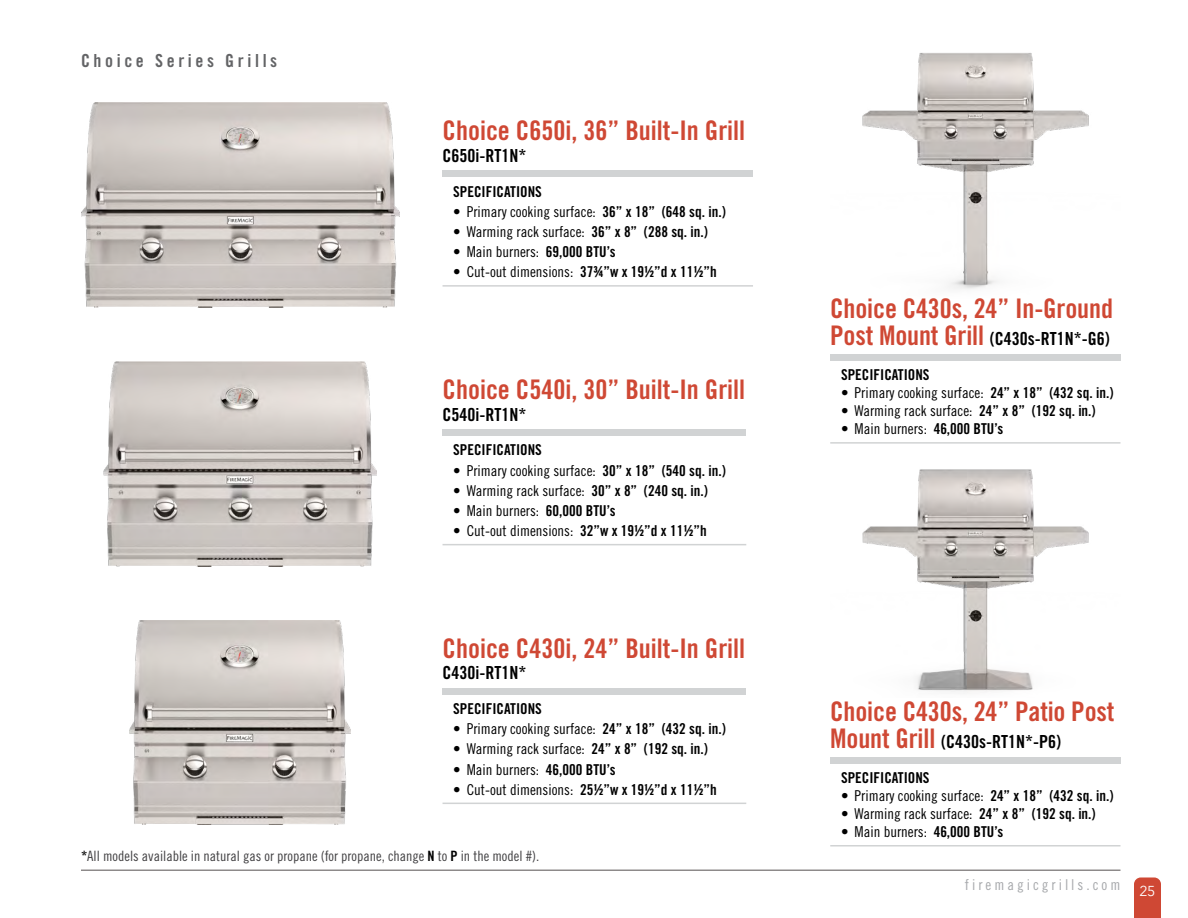
<style>
.page{position:relative;width:1188px;height:918px;background:#fff}
.page>*{position:absolute;margin:0;border:0;box-sizing:border-box;transform-origin:0 0}
.t1{font:27px "Trade Gothic LT Std Bd Cn 20";color:#cf4834}
.t2{font:18px "Trade Gothic LT Std Bd Cn 20";color:#000}
.t3{font:18px "Trade Gothic LT Std Bd Cn 20";letter-spacing:.2em;color:#636466}
.t4{font:15px "Trade Gothic LT Std Cn 18";color:#000}
.t5{font:15px "Trade Gothic LT Std Bd Cn 20";color:#000}
.t6{font:15px "Trade Gothic LT Std Cn 18";letter-spacing:.2em;color:#a7a9ac}
.t7{font:14.25px "Trade Gothic LT Std Cn 18";color:#414042}
.t8{font:14.25px "Avenir Next LT Pro";color:#fff}
.s1{font-family:"Trade Gothic LT Std Bd Cn 20"}
.s2{font-family:"Trade Gothic LT Std Bd Cn 20";color:#000}
.s3{font-size:27px;color:#cf4834}
</style>
<div class="page">
<svg style="left:1134px;top:878px;width:27px;height:40px"></svg>
<hr style="left:81px;top:870px;width:1039px;height:1px;background:#686464">
<img style="left:81px;top:103px;width:318px;height:204px">
<div style="left:443px;top:170px;width:310px;height:7px;background:#d1d3d4"></div>
<hr style="left:443px;top:285px;width:310px;height:2px;background:#d1d3d4">
<img style="left:104px;top:361px;width:272px;height:205px">
<div style="left:443px;top:429px;width:303px;height:7px;background:#d1d3d4"></div>
<hr style="left:443px;top:544px;width:303px;height:1px;background:#d1d3d4">
<img style="left:130px;top:620px;width:220px;height:205px">
<div style="left:443px;top:688px;width:303px;height:7px;background:#d1d3d4"></div>
<hr style="left:443px;top:803px;width:303px;height:1px;background:#d1d3d4">
<img style="left:862px;top:53px;width:227px;height:237px">
<div style="left:830px;top:354px;width:290px;height:7px;background:#d1d3d4"></div>
<hr style="left:830px;top:442px;width:290px;height:2px;background:#d1d3d4">
<img style="left:862px;top:469px;width:227px;height:224px">
<div style="left:830px;top:757px;width:290px;height:7px;background:#d1d3d4"></div>
<hr style="left:830px;top:845px;width:291px;height:2px;background:#d1d3d4">
<p class="t3" style="left:81px;top:50px;width:198px">Choice Series Grills</p>
<h1 class="t1" style="left:443px;top:114px;width:304px">Choice C650i, 36” Built-In Grill</h1>
<p class="t2" style="left:443px;top:144px;width:85px">C650i-RT1N*</p>
<p class="t5" style="left:453px;top:182px;width:90px">SPECIFICATIONS</p>
<p class="t4" style="left:453px;top:202px;width:274px">• Primary cooking surface: <span class="s1">36” x 18” (648 sq. in.)</span></p>
<p class="t4" style="left:453px;top:223px;width:256px">• Warming rack surface: <span class="s1">36” x 8” (288 sq. in.)</span></p>
<p class="t4" style="left:453px;top:243px;width:164px">• Main burners: <span class="s1">69,000 BTU’s</span></p>
<p class="t4" style="left:453px;top:263px;width:265px">• Cut-out dimensions: <span class="s1">37¾”w x 19½”d x 11½”h</span></p>
<h1 class="t1" style="left:443px;top:373px;width:304px">Choice C540i, 30” Built-In Grill</h1>
<p class="t2" style="left:443px;top:403px;width:85px">C540i-RT1N*</p>
<p class="t5" style="left:453px;top:441px;width:90px">SPECIFICATIONS</p>
<p class="t4" style="left:453px;top:461px;width:274px">• Primary cooking surface: <span class="s1">30” x 18” (540 sq. in.)</span></p>
<p class="t4" style="left:453px;top:481px;width:256px">• Warming rack surface: <span class="s1">30” x 8” (240 sq. in.)</span></p>
<p class="t4" style="left:453px;top:502px;width:164px">• Main burners: <span class="s1">60,000 BTU’s</span></p>
<p class="t4" style="left:453px;top:522px;width:255px">• Cut-out dimensions: <span class="s1">32”w x 19½”d x 11½”h</span></p>
<h1 class="t1" style="left:443px;top:632px;width:304px">Choice C430i, 24” Built-In Grill</h1>
<p class="t2" style="left:443px;top:662px;width:85px">C430i-RT1N*</p>
<p class="t5" style="left:453px;top:700px;width:90px">SPECIFICATIONS</p>
<p class="t4" style="left:453px;top:720px;width:274px">• Primary cooking surface: <span class="s1">24” x 18” (432 sq. in.)</span></p>
<p class="t4" style="left:453px;top:740px;width:256px">• Warming rack surface: <span class="s1">24” x 8” (192 sq. in.)</span></p>
<p class="t4" style="left:453px;top:760px;width:164px">• Main burners: <span class="s1">46,000 BTU’s</span></p>
<p class="t4" style="left:453px;top:780px;width:265px">• Cut-out dimensions: <span class="s1">25½”w x 19½”d x 11½”h</span></p>
<p class="t7" style="left:81px;top:847px;width:460px"><span class="s2">*</span>All models available in natural gas or propane (for propane, change <span class="s2">N</span> to <span class="s2">P</span> in the model #).</p>
<h1 class="t1" style="left:830px;top:292px;width:284px">Choice C430s, 24” In-Ground</h1>
<p class="t2" style="left:830px;top:328px;width:281px"><span class="s3">Post Mount Grill</span> (C430s-RT1N*-G6)</p>
<p class="t5" style="left:841px;top:366px;width:90px">SPECIFICATIONS</p>
<p class="t4" style="left:841px;top:384px;width:274px">• Primary cooking surface: <span class="s1">24” x 18” (432 sq. in.)</span></p>
<p class="t4" style="left:841px;top:402px;width:256px">• Warming rack surface: <span class="s1">24” x 8” (192 sq. in.)</span></p>
<p class="t4" style="left:841px;top:420px;width:164px">• Main burners: <span class="s1">46,000 BTU’s</span></p>
<h1 class="t1" style="left:830px;top:695px;width:286px">Choice C430s, 24” Patio Post</h1>
<p class="t2" style="left:830px;top:731px;width:232px"><span class="s3">Mount Grill</span> (C430s-RT1N*-P6)</p>
<p class="t5" style="left:841px;top:769px;width:90px">SPECIFICATIONS</p>
<p class="t4" style="left:841px;top:787px;width:274px">• Primary cooking surface: <span class="s1">24” x 18” (432 sq. in.)</span></p>
<p class="t4" style="left:841px;top:805px;width:256px">• Warming rack surface: <span class="s1">24” x 8” (192 sq. in.)</span></p>
<p class="t4" style="left:841px;top:823px;width:164px">• Main burners: <span class="s1">46,000 BTU’s</span></p>
<p class="t6" style="left:965px;top:875px;width:157px">firemagicgrills.com</p>
<p class="t8" style="left:1140px;top:882px;width:17px">25</p>
</div>
